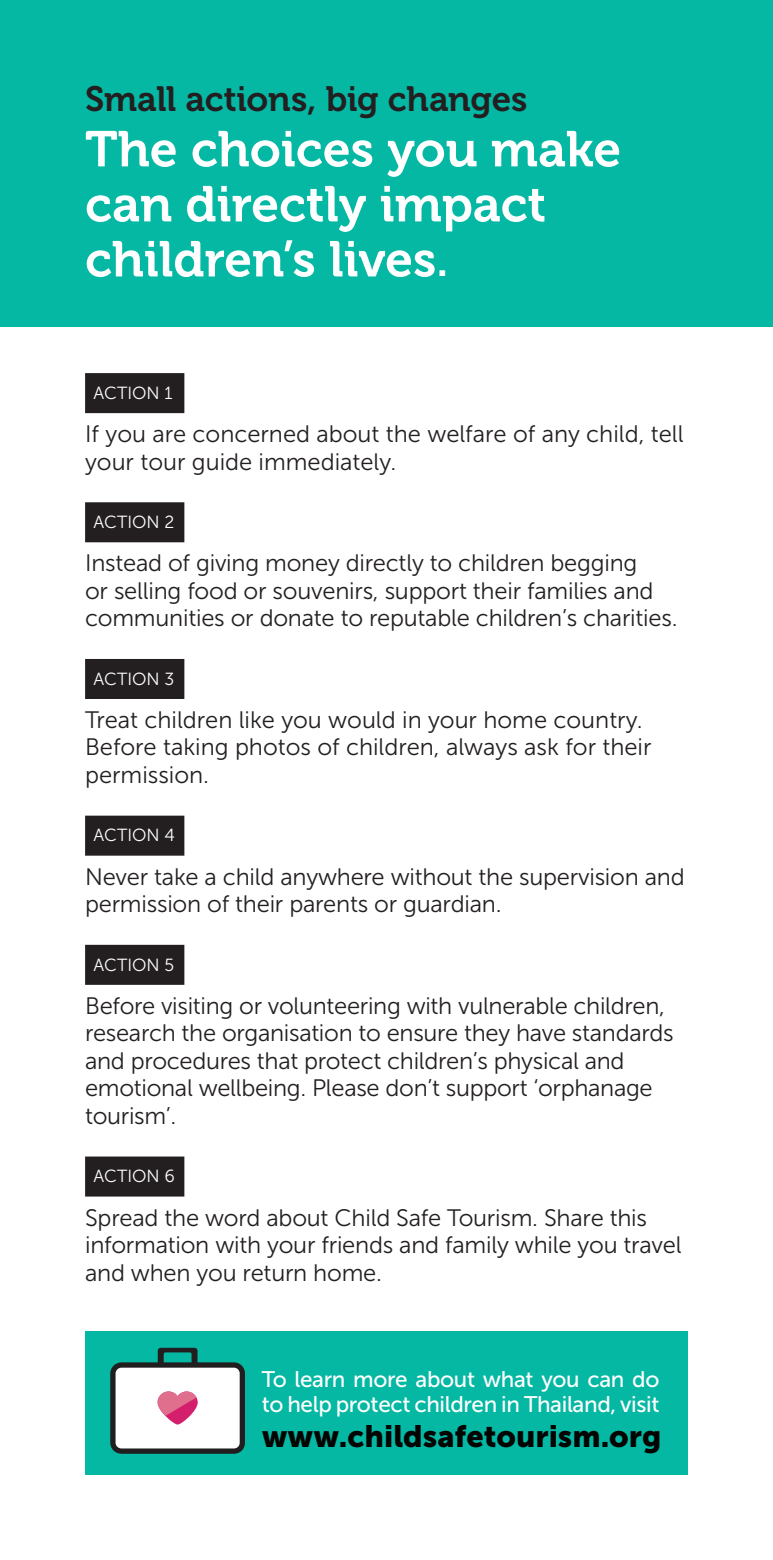
<style>
.page{position:relative;width:773px;height:1560px;background:#fff}
.page>*{position:absolute;margin:0;border:0;box-sizing:border-box;transform-origin:0 0}
.t1{font:50px/55px "Museo 700";color:#fff}
.t2{font:35px "Museo 700";letter-spacing:-.005em;color:#231f20}
.t3{font:30.75px "Museo Sans 900";color:#040503}
.t4{font:23.75px/27.5px "Museo Sans 300";letter-spacing:-.01em;color:#231f20}
.t5{font:22.5px/25px "Museo Sans 500";letter-spacing:-.015em;color:#fff}
.t6{font:17.5px "Museo Sans 300";color:#fff}
.s1{font-size:45px}
</style>
<div class="page">
<div style="left:0;top:0;width:772px;height:326px;background:#05b8a4"></div>
<div style="left:85px;top:373px;width:99px;height:40px;background:#231f20"></div>
<div style="left:85px;top:502px;width:99px;height:40px;background:#231f20"></div>
<div style="left:85px;top:659px;width:99px;height:40px;background:#231f20"></div>
<div style="left:85px;top:815px;width:99px;height:40px;background:#231f20"></div>
<div style="left:85px;top:944px;width:99px;height:40px;background:#231f20"></div>
<div style="left:85px;top:1156px;width:99px;height:40px;background:#231f20"></div>
<div style="left:85px;top:1330px;width:602px;height:144px;background:#05b8a4"></div>
<svg style="left:110px;top:1347px;width:135px;height:106px;background:#b6c5c5"></svg>
<h2 class="t2" style="left:85px;top:80px;width:444px">Small actions, big changes</h2>
<h1 class="t1" style="left:85px;top:122px;width:537px">The choices you make can directly impact children’s lives<span class="s1">.</span></h1>
<p class="t6" style="left:94px;top:383px;width:80px">ACTION 1</p>
<p class="t4" style="left:85px;top:420px;width:600px">If you are concerned about the welfare of any child, tell your tour guide immediately.</p>
<p class="t6" style="left:94px;top:512px;width:82px">ACTION 2</p>
<p class="t4" style="left:85px;top:549px;width:594px">Instead of giving money directly to children begging<br>or selling food or souvenirs, support their families and communities or donate to reputable children’s charities.</p>
<p class="t6" style="left:94px;top:669px;width:82px">ACTION 3</p>
<p class="t4" style="left:85px;top:706px;width:568px">Treat children like you would in your home country.<br>Before taking photos of children, always ask for their permission.</p>
<p class="t6" style="left:94px;top:826px;width:83px">ACTION 4</p>
<p class="t4" style="left:85px;top:862px;width:601px">Never take a child anywhere without the supervision and permission of their parents or guardian.</p>
<p class="t6" style="left:94px;top:955px;width:82px">ACTION 5</p>
<p class="t4" style="left:85px;top:991px;width:590px">Before visiting or volunteering with vulnerable children, research the organisation to ensure they have standards and procedures that protect children’s physical and emotional wellbeing. Please don’t support ‘orphanage tourism’.</p>
<p class="t6" style="left:94px;top:1166px;width:83px">ACTION 6</p>
<p class="t4" style="left:85px;top:1203px;width:598px">Spread the word about Child Safe Tourism. Share this information with your friends and family while you travel and when you return home.</p>
<p class="t5" style="left:261px;top:1366px;width:399px">To learn more about what you can do to help protect children in Thailand, visit</p>
<p class="t3" style="left:261px;top:1418px;width:401px">www.childsafetourism.org</p>
</div>
